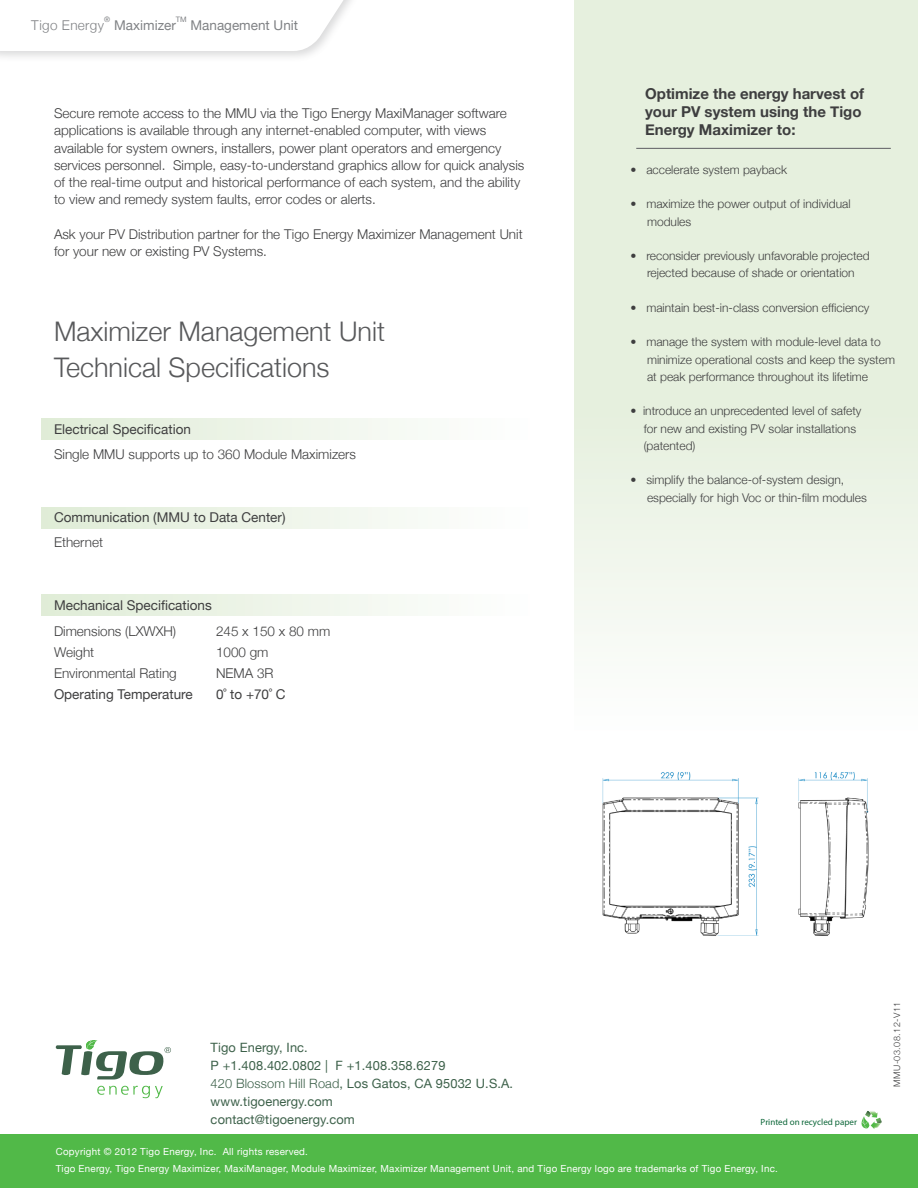
<style>
.page{position:relative;width:918px;height:1188px;background:#fff}
.page>*{position:absolute;margin:0;border:0;box-sizing:border-box;transform-origin:0 0}
.Main_large_Title{font:300 27px "Helvetica Neue";color:#58595b}
.Titles_small{font:700 15px/18px "Helvetica Neue";color:#3e3e3f}
.t1{font:300 13.5px/17.2px "Helvetica Neue";color:#3e3e3f}
.little_technical_tit{font:13.5px "Helvetica Neue";color:#3e3e3f}
.t2{font:13.5px "Helvetica Neue";color:#808285}
.t3{font:300 13.5px "Helvetica Neue";letter-spacing:.025em;color:#808285}
.t4{font:12.9px/18px "Helvetica Neue";letter-spacing:.01em;color:#3d614a}
.t5{font:300 12px/17.2px "Helvetica Neue";color:#3e3e3f}
.t6{font:9.75px "Helvetica Neue";letter-spacing:.025em;color:#fff}
.t7{font:9px "Myriad Pro";color:#0c6638}
.t8{font:300 9px "Helvetica Neue";letter-spacing:.05em;color:#3e3e3f}
.t9{font:7.5px "Helvetica Neue";color:#808285}
.s1{font-weight:300}
</style>
<div class="page">
<div style="left:575px;top:0;width:343px;height:1160px;background:linear-gradient(to bottom,#e0ecd6,#fff)"></div>
<div style="left:41px;top:418px;width:490px;height:21px;background:linear-gradient(to right,#dfecd6,#fefefe)"></div>
<div style="left:41px;top:507px;width:490px;height:21px;background:linear-gradient(to right,#dfecd6,#fefefe)"></div>
<div style="left:41px;top:595px;width:490px;height:21px;background:linear-gradient(to right,#dfecd6,#fefefe)"></div>
<div style="left:0;top:1134px;width:918px;height:54px;background:#51b948"></div>
<div style="left:0;top:0;width:360px;height:62px;background:#6c6d70;opacity:.25"></div>
<svg style="left:0;top:0;width:356px;height:51px"></svg>
<hr style="left:636px;top:148px;width:255px;height:1px;background:#6c6d70">
<svg style="left:858px;top:1111px;width:24px;height:18px"></svg>
<svg style="left:97px;top:1086px;width:66px;height:12px"></svg>
<svg style="left:56px;top:1040px;width:115px;height:40px"></svg>
<img style="left:588px;top:764px;width:297px;height:209px">
<p class="t9" style="left:104px;top:15px;width:7px">®</p>
<p class="t9" style="left:176px;top:15px;width:12px">TM</p>
<p class="t3" style="left:31px;top:17px;width:74px">Tigo Energy</p>
<p class="t2" style="left:114px;top:17px;width:63px">Maximizer</p>
<p class="t2" style="left:191px;top:17px;width:109px">Management Unit</p>
<p class="t1" style="left:54px;top:104px;width:472px">Secure remote access to the MMU via the Tigo Energy MaxiManager software applications is available through any internet-enabled computer, with views available for system owners, installers, power plant operators and emergency services personnel. Simple, easy-to-understand graphics allow for quick analysis of the real-time output and historical performance of each system, and the ability to view and remedy system faults, error codes or alerts.</p>
<p class="t1" style="left:54px;top:225px;width:470px">Ask your PV Distribution partner for the Tigo Energy Maximizer Management Unit for your new or existing PV Systems.</p>
<p class="Main_large_Title" style="left:54px;top:315px;width:333px">Maximizer Management Unit</p>
<p class="Main_large_Title" style="left:54px;top:351px;width:277px">Technical Specifications</p>
<p class="little_technical_tit" style="left:54px;top:421px;width:138px">Electrical Specification</p>
<p class="t1" style="left:54px;top:445px;width:304px">Single MMU supports up to 360 Module Maximizers</p>
<p class="little_technical_tit" style="left:54px;top:509px;width:233px">Communication (MMU to Data Center)</p>
<p class="t1" style="left:54px;top:534px;width:51px">Ethernet</p>
<p class="little_technical_tit" style="left:54px;top:597px;width:159px">Mechanical Specifications</p>
<p class="t1" style="left:54px;top:622px;width:124px">Dimensions (LXWXH)</p>
<p class="t1" style="left:216px;top:622px;width:116px">245 x 150 x 80 mm</p>
<p class="t1" style="left:54px;top:643px;width:42px">Weight</p>
<p class="t1" style="left:216px;top:643px;width:54px">1000 gm</p>
<p class="t1" style="left:54px;top:664px;width:124px">Environmental Rating</p>
<p class="t1" style="left:216px;top:664px;width:59px">NEMA 3R</p>
<p class="little_technical_tit" style="left:54px;top:686px;width:140px">Operating Temperature</p>
<p class="little_technical_tit" style="left:216px;top:686px;width:71px">0˚ to +70˚ C</p>
<p class="Titles_small" style="left:645px;top:84px;width:221px">Optimize the energy harvest of your PV system using the Tigo<br>Energy Maximizer to:</p>
<p class="t5" style="left:630px;top:161px;width:158px">• accelerate system payback</p>
<p class="t5" style="left:630px;top:195px;width:222px">• maximize the power output of individual</p>
<p class="t5" style="left:647px;top:213px;width:46px">modules</p>
<p class="t5" style="left:630px;top:247px;width:241px">• reconsider previously unfavorable projected</p>
<p class="t5" style="left:647px;top:264px;width:209px">rejected because of shade or orientation</p>
<p class="t5" style="left:630px;top:299px;width:241px">• maintain best-in-class conversion efficiency</p>
<p class="t5" style="left:647px;top:333px;width:250px;text-indent:-17px">• manage the system with module-level data to minimize operational costs and keep the system</p>
<p class="t5" style="left:647px;top:368px;width:223px">at peak performance throughout its lifetime</p>
<p class="t5" style="left:644px;top:402px;width:219px;text-indent:-13px">• introduce an unprecedented level of safety for new and existing PV solar installations</p>
<p class="t5" style="left:644px;top:437px;width:53px">(patented)</p>
<p class="t5" style="left:630px;top:471px;width:215px">• simplify the balance-of-system design,</p>
<p class="t5" style="left:647px;top:489px;width:221px">especially for high Voc or thin-film modules</p>
<p class="t4" style="left:211px;top:1038px;width:99px">Tigo Energy, Inc.</p>
<p class="t4" style="left:211px;top:1056px;width:236px">P +1.408.402.0802 | F +1.408.358.6279</p>
<p class="t4" style="left:211px;top:1074px;width:304px"><span class="s1">420 Blossom Hill Road</span>, Los Gatos, CA 95032 U.S.A.</p>
<p class="t4" style="left:211px;top:1092px;width:146px">www.tigoenergy.com contact@tigoenergy.com</p>
<p class="t7" style="left:761px;top:1116px;width:98px">Printed on recycled paper</p>
<p class="t8" style="left:891px;top:1087px;width:86px;rotate:-90deg">MMU-03.08.12-V11</p>
<p class="t6" style="left:56px;top:1145px;width:254px">Copyright © 2012 Tigo Energy, Inc. All rights reserved.</p>
<p class="t6" style="left:56px;top:1163px;width:724px">Tigo Energy, Tigo Energy Maximizer, MaxiManager, Module Maximizer, Maximizer Management Unit, and Tigo Energy logo are trademarks of Tigo Energy, Inc.</p>
</div>
